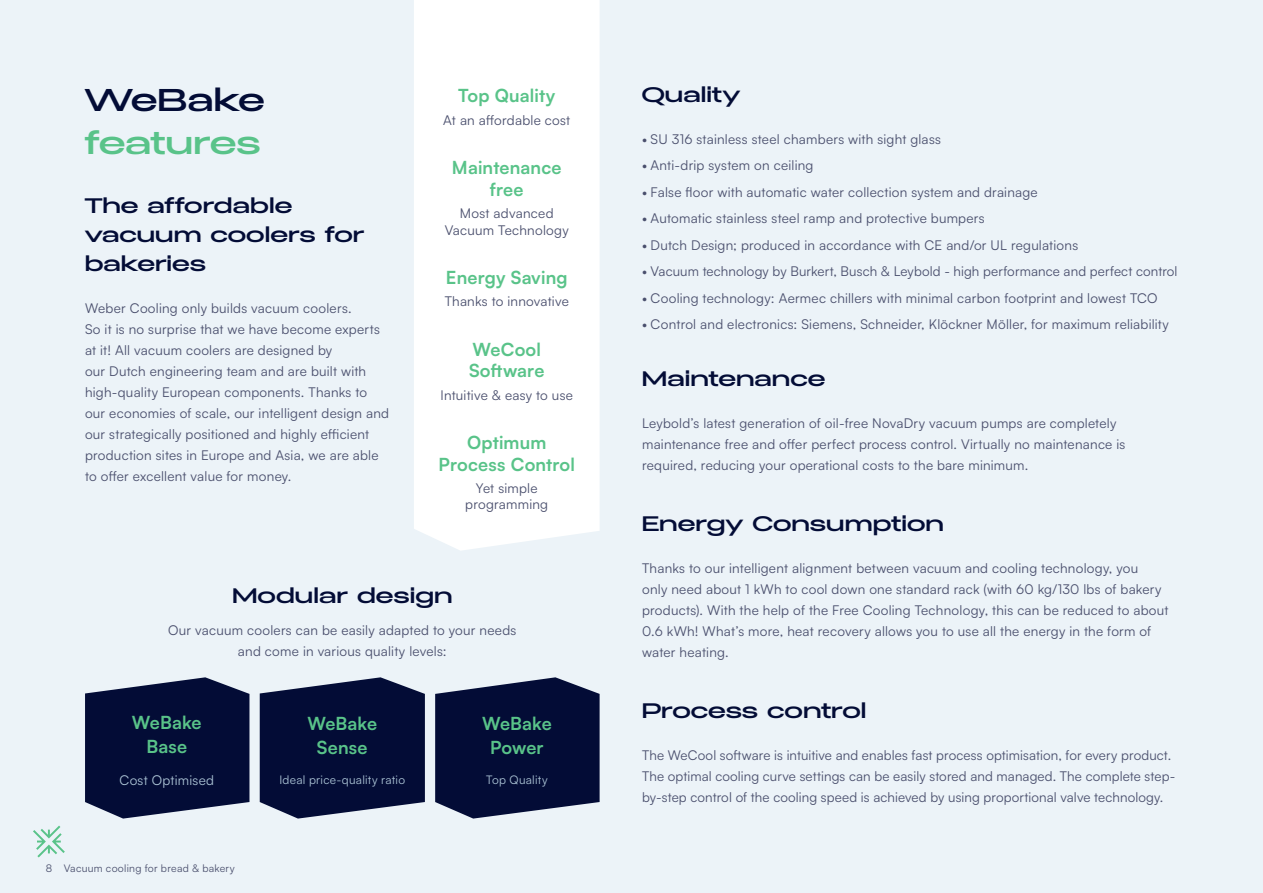
<style>
.page{position:relative;width:1263px;height:893px;background:#ecf3f8}
.page>*{position:absolute;margin:0;border:0;box-sizing:border-box;transform-origin:0 0}
.t1{font:500 36px "Graphite";letter-spacing:.015em;color:#59c389}
.t2{font:500 36px "Graphite";letter-spacing:.03em;color:#030c36}
.t3{font:500 24px/28.8px "Graphite";letter-spacing:.03em;color:#030c36}
.t4{font:700 18px/21.6px "Satoshi";letter-spacing:.01em;color:#59c389;text-align:center}
.t5{font:13.5px/21px "Satoshi";letter-spacing:.015em;color:#4a4f6d}
.t6{font:13.5px "Satoshi";letter-spacing:.02em;color:#aac2d4}
.t7{font:11.85px "Satoshi";letter-spacing:.02em;color:#aac2d4}
.t8{font:10.5px "Satoshi";letter-spacing:.025em;color:#4a4f6d}
</style>
<div class="page">
<svg style="left:33px;top:826px;width:32px;height:31px"></svg>
<div style="left:414px;top:0;width:186px;height:551px;background:#fff"></div>
<svg style="left:85px;top:677px;width:164px;height:142px;background:#1f274d"></svg>
<svg style="left:260px;top:677px;width:165px;height:142px;background:#1f274d"></svg>
<svg style="left:435px;top:677px;width:165px;height:142px;background:#20294e"></svg>
<h1 class="t2" style="left:85px;top:79px;width:181px">WeBake</h1>
<h1 class="t1" style="left:85px;top:122px;width:177px">features</h1>
<h2 class="t3" style="left:85px;top:191px;width:281px">The affordable vacuum coolers for bakeries</h2>
<p class="t5" style="left:85px;top:297px;width:306px">Weber Cooling only builds vacuum coolers.<br>So it is no surprise that we have become experts at it! All vacuum coolers are designed by<br>our Dutch engineering team and are built with high-quality European components. Thanks to our economies of scale, our intelligent design and our strategically positioned and highly efficient production sites in Europe and Asia, we are able to offer excellent value for money.</p>
<h3 class="t4" style="left:458px;top:84px;width:99px">Top Quality</h3>
<p class="t5" style="left:443px;top:109px;width:128px">At an affordable cost</p>
<h3 class="t4" style="left:452px;top:156px;width:111px">Maintenance free</h3>
<p class="t5" style="left:445px;top:205px;width:126px;line-height:16.2px;text-align:center">Most advanced<br>Vacuum Technology</p>
<h3 class="t4" style="left:446px;top:265px;width:123px">Energy Saving</h3>
<p class="t5" style="left:445px;top:290px;width:126px">Thanks to innovative</p>
<h3 class="t4" style="left:469px;top:337px;width:77px;text-align:left">WeCool<br>Software</h3>
<p class="t5" style="left:440px;top:384px;width:134px">Intuitive &amp; easy to use</p>
<h3 class="t4" style="left:438px;top:431px;width:138px">Optimum<br>Process Control</h3>
<p class="t5" style="left:465px;top:480px;width:84px;line-height:16.2px;text-align:center">Yet simple programming</p>
<h2 class="t3" style="left:232px;top:581px;width:221px">Modular design</h2>
<p class="t5" style="left:168px;top:619px;width:350px;text-align:center">Our vacuum coolers can be easily adapted to your needs and come in various quality levels:</p>
<h3 class="t4" style="left:132px;top:710px;width:71px;line-height:24px">WeBake<br>Base</h3>
<p class="t6" style="left:120px;top:771px;width:96px">Cost Optimised</p>
<p class="t8" style="left:46px;top:861px;width:190px">8 Vacuum cooling for bread &amp; bakery</p>
<h3 class="t4" style="left:307px;top:711px;width:71px;line-height:24px">WeBake<br>Sense</h3>
<p class="t7" style="left:279px;top:771px;width:127px">Ideal price-quality ratio</p>
<h3 class="t4" style="left:482px;top:711px;width:71px;line-height:24px">WeBake<br>Power</h3>
<p class="t7" style="left:486px;top:771px;width:63px">Top Quality</p>
<h2 class="t3" style="left:642px;top:80px;width:100px">Quality</h2>
<p class="t5" style="left:642px;top:128px;width:300px">• SU 316 stainless steel chambers with sight glass</p>
<p class="t5" style="left:642px;top:154px;width:173px">• Anti-drip system on ceiling</p>
<p class="t5" style="left:642px;top:181px;width:397px">• False floor with automatic water collection system and drainage</p>
<p class="t5" style="left:642px;top:207px;width:344px">• Automatic stainless steel ramp and protective bumpers</p>
<p class="t5" style="left:642px;top:234px;width:438px">• Dutch Design; produced in accordance with CE and/or UL regulations</p>
<p class="t5" style="left:642px;top:260px;width:537px">• Vacuum technology by Burkert, Busch &amp; Leybold - high performance and perfect control</p>
<p class="t5" style="left:642px;top:287px;width:517px">• Cooling technology: Aermec chillers with minimal carbon footprint and lowest TCO</p>
<p class="t5" style="left:642px;top:314px;width:528px">• Control and electronics: Siemens, Schneider, Klöckner Möller, for maximum reliability</p>
<h2 class="t3" style="left:642px;top:364px;width:184px">Maintenance</h2>
<p class="t5" style="left:642px;top:412px;width:485px">Leybold’s latest generation of oil-free NovaDry vacuum pumps are completely maintenance free and offer perfect process control. Virtually no maintenance is required, reducing your operational costs to the bare minimum.</p>
<h2 class="t3" style="left:642px;top:509px;width:303px">Energy Consumption</h2>
<p class="t5" style="left:642px;top:557px;width:528px">Thanks to our intelligent alignment between vacuum and cooling technology, you<br>only need about 1 kWh to cool down one standard rack (with 60 kg/130 lbs of bakery products). With the help of the Free Cooling Technology, this can be reduced to about 0.6 kWh! What’s more, heat recovery allows you to use all the energy in the form of water heating.</p>
<h2 class="t3" style="left:642px;top:696px;width:226px">Process control</h2>
<p class="t5" style="left:642px;top:744px;width:535px">The WeCool software is intuitive and enables fast process optimisation, for every product.<br>The optimal cooling curve settings can be easily stored and managed. The complete step&shy;by-step control of the cooling speed is achieved by using proportional valve technology.</p>
</div>
